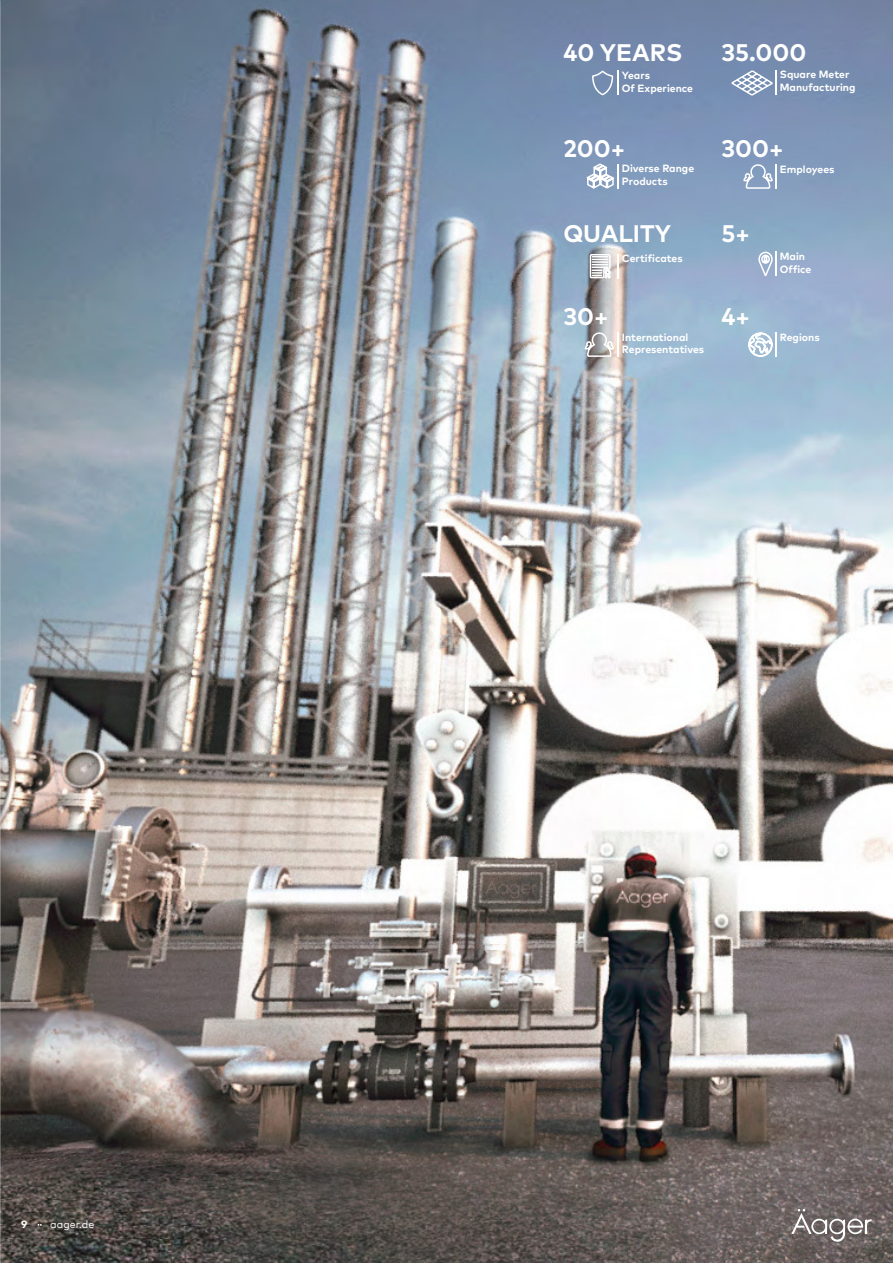
<style>
.page{position:relative;width:893px;height:1263px;background:#fff}
.page>*{position:absolute;margin:0;border:0;box-sizing:border-box;transform-origin:0 0}
.t1{font:700 24px "Mark Pro";color:#fff}
.t2{font:700 10.5px "Mark Pro";color:#fff}
.t3{font:10.5px "Mark Pro";color:#fff}
</style>
<div class="page">
<img style="left:0;top:0;width:893px;height:1263px">
<svg style="left:791px;top:1209px;width:81px;height:33px;background:#857d7c"></svg>
<svg style="left:589px;top:253px;width:23px;height:33px"></svg>
<hr style="left:617px;top:254px;width:2px;height:24px;background:#fff">
<svg style="left:586px;top:162px;width:29px;height:28px"></svg>
<hr style="left:617px;top:164px;width:2px;height:24px;background:#fff">
<svg style="left:591px;top:69px;width:23px;height:27px"></svg>
<hr style="left:617px;top:71px;width:2px;height:24px;background:#fff">
<svg style="left:743px;top:164px;width:30px;height:40px"></svg>
<hr style="left:775px;top:164px;width:2px;height:25px;background:#fff">
<svg style="left:756px;top:251px;width:16px;height:32px"></svg>
<hr style="left:775px;top:252px;width:2px;height:24px;background:#fff">
<svg style="left:584px;top:332px;width:31px;height:40px"></svg>
<hr style="left:617px;top:332px;width:2px;height:25px;background:#fff">
<svg style="left:747px;top:321px;width:27px;height:41px"></svg>
<hr style="left:775px;top:332px;width:2px;height:25px;background:#fff">
<hr style="left:775px;top:70px;width:2px;height:25px;background:#fff">
<svg style="left:730px;top:69px;width:44px;height:28px"></svg>
<p class="t2" style="left:21px;top:1216px;width:8px">9</p>
<p class="t3" style="left:50px;top:1216px;width:46px">aager.de</p>
<p class="t1" style="left:563px;top:35px;width:120px">40 YEARS</p>
<p class="t2" style="left:622px;top:67px;width:30px">Years</p>
<p class="t2" style="left:622px;top:80px;width:73px">Of Experience</p>
<p class="t1" style="left:721px;top:35px;width:86px">35.000</p>
<p class="t2" style="left:780px;top:67px;width:71px">Square Meter</p>
<p class="t2" style="left:780px;top:79px;width:77px">Manufacturing</p>
<p class="t1" style="left:563px;top:130px;width:63px">200+</p>
<p class="t2" style="left:622px;top:160px;width:74px">Diverse Range</p>
<p class="t2" style="left:622px;top:173px;width:47px">Products</p>
<p class="t1" style="left:721px;top:130px;width:64px">300+</p>
<p class="t2" style="left:780px;top:161px;width:56px">Employees</p>
<p class="t1" style="left:563px;top:216px;width:109px">QUALITY</p>
<p class="t2" style="left:622px;top:251px;width:62px">Certificates</p>
<p class="t1" style="left:721px;top:216px;width:30px">5+</p>
<p class="t2" style="left:780px;top:248px;width:27px">Main</p>
<p class="t2" style="left:780px;top:261px;width:33px">Office</p>
<p class="t1" style="left:563px;top:298px;width:47px">30+</p>
<p class="t1" style="left:721px;top:298px;width:30px">4+</p>
<p class="t2" style="left:622px;top:329px;width:68px">International</p>
<p class="t2" style="left:622px;top:342px;width:84px">Representatives</p>
<p class="t2" style="left:780px;top:329px;width:41px">Regions</p>
</div>
